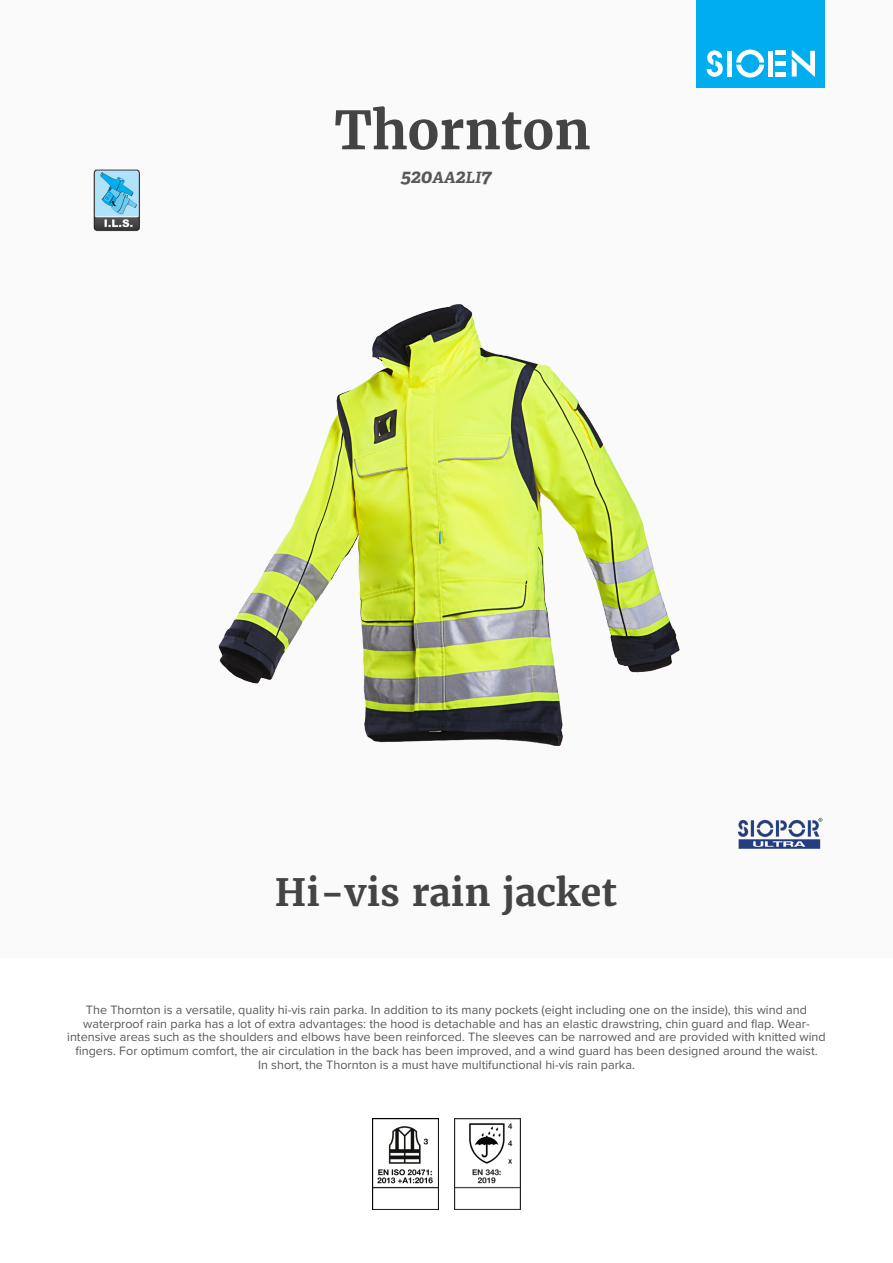
<style>
.page{position:relative;width:893px;height:1263px;background:#fff}
.page>*{position:absolute;margin:0;border:0;box-sizing:border-box;transform-origin:0 0}
.product_name{font:700 52.5px "Merriweather";color:#444}
.product_h2{font:700 37.5px "Merriweather";color:#444}
.product_ref{font:italic 700 19.5px "Adelle";color:#57585a}
.product_description{font:12.6px/13.6px "Proxima Nova";color:#57585a;text-align:center}
.s1{font-size:15.6px}
</style>
<div class="page">
<div style="left:0;top:0;width:893px;height:957px;background:#fafafa"></div>
<div style="left:697px;top:0;width:128px;height:88px;background:#00aeef"></div>
<svg style="left:707px;top:50px;width:16px;height:27px"></svg>
<svg style="left:736px;top:50px;width:28px;height:28px"></svg>
<div style="left:727px;top:51px;width:5px;height:26px;background:#fff"></div>
<div style="left:768px;top:51px;width:5px;height:26px;background:#fff"></div>
<div style="left:775px;top:72px;width:11px;height:5px;background:#fff"></div>
<div style="left:775px;top:61px;width:11px;height:5px;background:#fff"></div>
<hr style="left:775px;top:51px;width:11px;height:4px;background:#fff">
<svg style="left:792px;top:50px;width:23px;height:27px"></svg>
<img style="left:93px;top:169px;width:47px;height:63px">
<img style="left:737px;top:817px;width:86px;height:32px">
<img style="left:372px;top:1118px;width:66px;height:92px">
<img style="left:454px;top:1118px;width:67px;height:92px">
<img style="left:218px;top:304px;width:462px;height:442px">
<p class="product_name" style="left:334px;top:97px;width:258px">Thornton</p>
<p class="product_ref" style="left:401px;top:164px;width:92px">520<span class="s1">AA</span>2<span class="s1">LI</span>7</p>
<p class="product_h2" style="left:275px;top:868px;width:344px">Hi-vis rain jacket</p>
<p class="product_description" style="left:67px;top:1002px;width:760px">The Thornton is a versatile, quality hi-vis rain parka. In addition to its many pockets (eight including one on the inside), this wind and waterproof rain parka has a lot of extra advantages: the hood is detachable and has an elastic drawstring, chin guard and flap. Wear&shy;intensive areas such as the shoulders and elbows have been reinforced. The sleeves can be narrowed and are provided with knitted wind fingers. For optimum comfort, the air circulation in the back has been improved, and a wind guard has been designed around the waist.<br>In short, the Thornton is a must have multifunctional hi-vis rain parka.</p>
</div>
